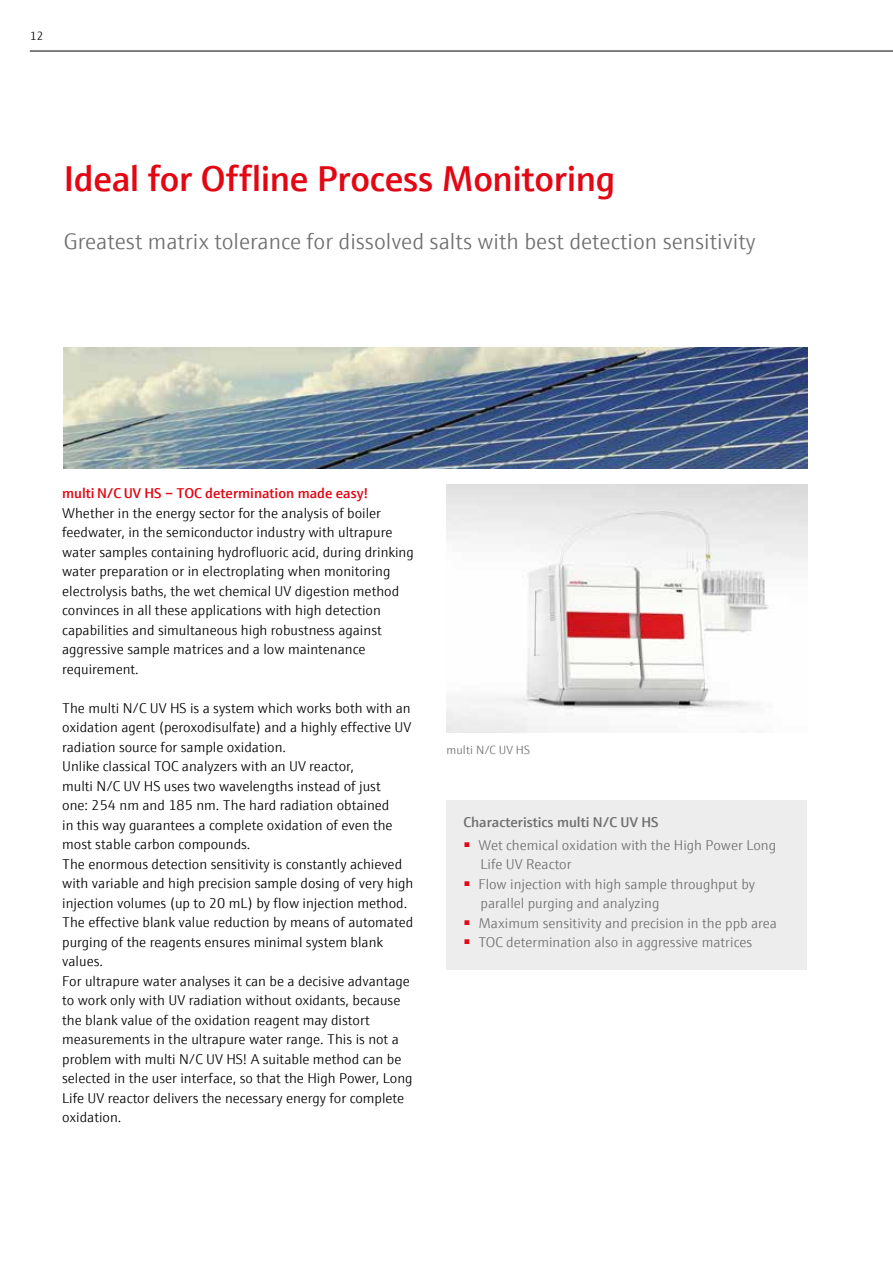
<style>
.page{position:relative;width:893px;height:1263px;background:#fff}
.page>*{position:absolute;margin:0;border:0;box-sizing:border-box;transform-origin:0 0}
.t1{font:600 36px "E+H Sans";letter-spacing:-.01em;color:#e30613}
.t2{font:300 22.5px "E+H Sans";color:#706f6f}
.t3{font:300 14.25px/19.5px "E+H Sans";color:#000}
.t4{font:300 14.25px/19.5px "E+H Sans";color:#706f6f}
.t5{font:600 14.25px "E+H Sans";color:#e30613}
.t6{font:600 14.25px "E+H Sans";color:#706f6f}
.t7{font:300 12px "E+H Sans";letter-spacing:.015em;color:#706f6f}
.t8{font:300 12px "E+H Sans";color:#000}
</style>
<div class="page">
<img style="left:64px;top:348px;width:744px;height:120px">
<img style="left:446px;top:485px;width:362px;height:248px">
<div style="left:446px;top:800px;width:361px;height:169px;background:#ededed"></div>
<hr style="left:30px;top:51px;width:863px;height:1px;background:#000">
<p class="t8" style="left:30px;top:27px;width:15px">12</p>
<h1 class="t1" style="left:64px;top:151px;width:553px">Ideal for Offline Process Monitoring</h1>
<h2 class="t2" style="left:64px;top:224px;width:693px">Greatest matrix tolerance for dissolved salts with best detection sensitivity</h2>
<p class="t5" style="left:62px;top:483px;width:308px">multi N/C UV HS – TOC determination made easy!</p>
<p class="t3" style="left:62px;top:502px;width:353px">Whether in the energy sector for the analysis of boiler feedwater, in the semiconductor industry with ultrapure water samples containing hydrofluoric acid, during drinking water preparation or in electroplating when monitoring electrolysis baths, the wet chemical UV digestion method convinces in all these applications with high detection capabilities and simultaneous high robustness against aggressive sample matrices and a low maintenance requirement.</p>
<p class="t3" style="left:62px;top:697px;width:353px">The multi N/C UV HS is a system which works both with an oxidation agent (peroxodisulfate) and a highly effective UV radiation source for sample oxidation.<br>Unlike classical TOC analyzers with an UV reactor,<br>multi N/C UV HS uses two wavelengths instead of just<br>one: 254 nm and 185 nm. The hard radiation obtained<br>in this way guarantees a complete oxidation of even the most stable carbon compounds.<br>The enormous detection sensitivity is constantly achieved with variable and high precision sample dosing of very high injection volumes (up to 20 mL) by flow injection method.<br>The effective blank value reduction by means of automated purging of the reagents ensures minimal system blank values.<br>For ultrapure water analyses it can be a decisive advantage to work only with UV radiation without oxidants, because the blank value of the oxidation reagent may distort measurements in the ultrapure water range. This is not a problem with multi N/C UV HS! A suitable method can be selected in the user interface, so that the High Power, Long Life UV reactor delivers the necessary energy for complete oxidation.</p>
<p class="t7" style="left:446px;top:741px;width:85px">multi N/C UV HS</p>
<p class="t6" style="left:463px;top:811px;width:196px">Characteristics multi N/C UV HS</p>
<p class="t4" style="left:480px;top:834px;width:297px;text-indent:-17px"><sup>■</sup> Wet chemical oxidation with the High Power Long<br>Life UV Reactor</p>
<p class="t4" style="left:480px;top:873px;width:276px;text-indent:-17px"><sup>■</sup> Flow injection with high sample throughput by parallel purging and analyzing</p>
<p class="t4" style="left:463px;top:912px;width:315px"><sup>■</sup> Maximum sensitivity and precision in the ppb area</p>
<p class="t4" style="left:463px;top:931px;width:290px"><sup>■</sup> TOC determination also in aggressive matrices</p>
</div>
